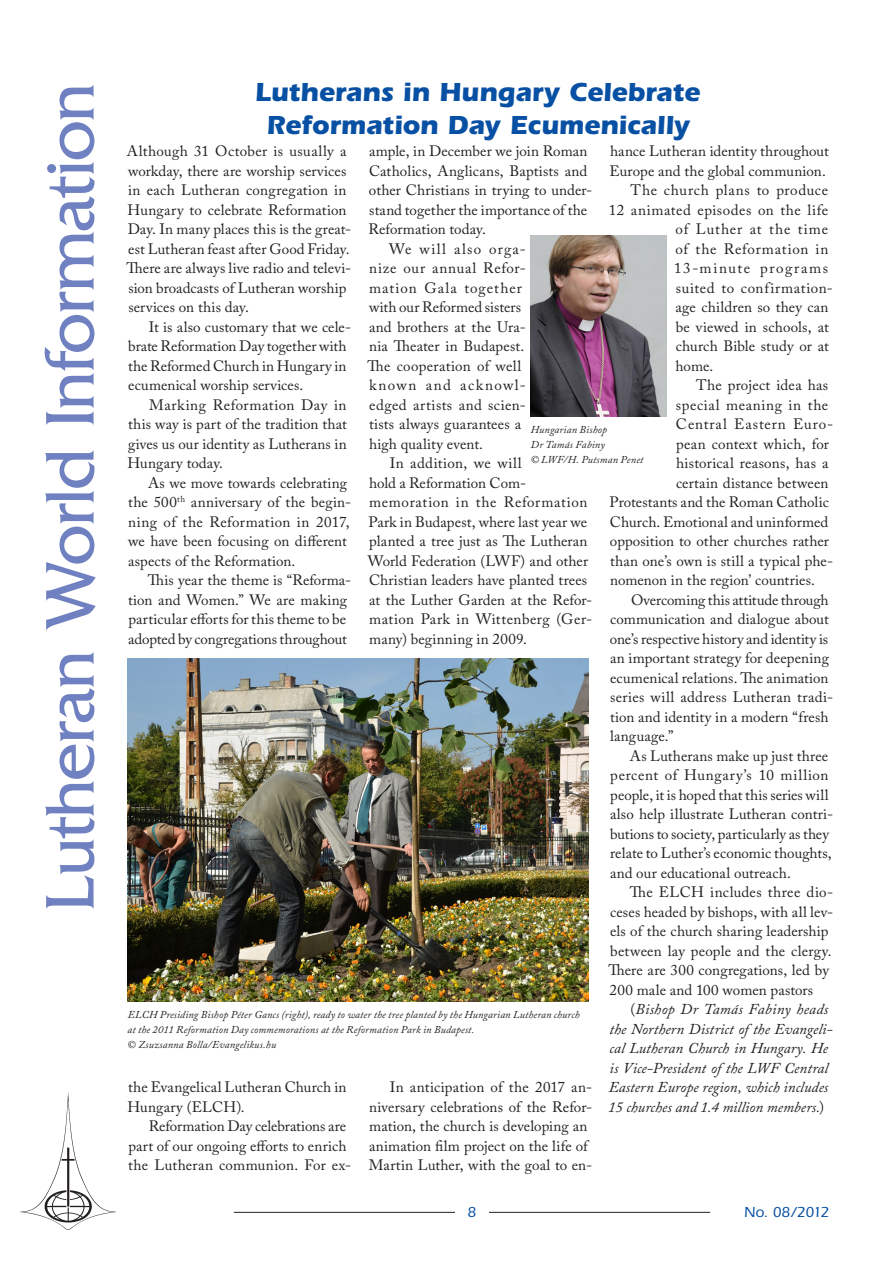
<style>
.page{position:relative;width:893px;height:1263px;background:#fff}
.page>*{position:absolute;margin:0;border:0;box-sizing:border-box;transform-origin:0 0}
.t1{font:72px "Friz Quadrata";letter-spacing:-.02em;color:#6f81c0}
.Heading_1_alt{font:700 27px/33px "Itc Eras";letter-spacing:-.005em;color:#0850a3;text-align:center}
.Normal_first{font:15px/19.5px "Adobe Caslon Pro";letter-spacing:.01em;color:#231f20}
.t2{font:italic 15px/19.5px "Adobe Caslon Pro";letter-spacing:.005em;color:#231f20}
.Normal_first-2{font:15px "Adobe Caslon Pro";letter-spacing:.04em;color:#231f20}
.Normal_first-3{font:15px "Adobe Caslon Pro";letter-spacing:.055em;color:#231f20}
.Normal_first-4{font:15px "Adobe Caslon Pro";letter-spacing:.035em;color:#231f20}
.Normal_first-5{font:15px "Adobe Caslon Pro";letter-spacing:.05em;color:#231f20}
.Normal_first-6{font:15px "Adobe Caslon Pro";letter-spacing:.1em;color:#231f20}
.t3{font:500 15px "Itc Eras";letter-spacing:-.03em;color:#0850a3}
.Captions{font:italic 10.5px/15px "Adobe Caslon Pro";letter-spacing:.015em;color:#231f20}
.s1{font-style:normal}
</style>
<div class="page">
<hr style="left:489px;top:1212px;width:221px;height:1px;background:#231f20">
<hr style="left:234px;top:1212px;width:221px;height:1px;background:#231f20">
<img style="left:20px;top:1092px;width:97px;height:138px">
<img style="left:530px;top:235px;width:136px;height:182px">
<img style="left:128px;top:658px;width:460px;height:343px">
<h1 class="t1" style="left:30px;top:912px;width:830px;rotate:-90deg">Lutheran World Information</h1>
<p class="Heading_1_alt" style="left:255px;top:76px;width:447px">Lutherans in Hungary Celebrate<br>Reformation Day Ecumenically</p>
<p class="Normal_first" style="left:127px;top:141px;width:226px">Although 31 October is usually a workday, there are worship services in each Lutheran congregation in Hungary to celebrate Reformation Day. In many places this is the great&shy;est Lutheran feast after Good Friday.<br>There are always live radio and televi&shy;sion broadcasts of Lutheran worship services on this day.</p>
<p class="Normal_first" style="left:128px;top:317px;width:224px;text-indent:21px">It is also customary that we cele&shy;brate Reformation Day together with the Reformed Church in Hungary in ecumenical worship services.</p>
<p class="Normal_first" style="left:128px;top:395px;width:221px;text-align:justify;text-indent:21px">Marking Reformation Day in this way is part of the tradition that gives us our identity as Lutherans in Hungary today.</p>
<p class="Normal_first" style="left:128px;top:473px;width:225px;text-indent:20px">As we move towards celebrating the 500<sup>th</sup> anniversary of the begin&shy;ning of the Reformation in 2017, we have been focusing on different aspects of the Reformation.</p>
<p class="Normal_first" style="left:128px;top:570px;width:225px;text-indent:20px">This year the theme is “Reforma&shy;tion and Women.” We are making particular efforts for this theme to be adopted by congregations throughout</p>
<p class="Normal_first" style="left:368px;top:141px;width:225px">ample, in December we join Roman<br>Catholics, Anglicans, Baptists and other Christians in trying to under&shy;stand together the importance of the<br>Reformation today.</p>
<p class="Normal_first" style="left:368px;top:239px;width:160px;text-indent:22px">We will also orga&shy;nize our annual Refor&shy;mation Gala together with our Reformed sisters and brothers at the Ura&shy;nia Theater in Budapest.<br>The cooperation of well known and acknowl&shy;edged artists and scien&shy;tists always guarantees a high quality event.</p>
<p class="Normal_first" style="left:368px;top:453px;width:226px;text-indent:22px">In addition, we will<br>hold a Reformation Com&shy;memoration in the Reformation<br>Park in Budapest, where last year we planted a tree just as The Lutheran<br>World Federation (LWF) and other<br>Christian leaders have planted trees at the Luther Garden at the Refor&shy;mation Park in Wittenberg (Ger&shy;many) beginning in 2009.</p>
<p class="Normal_first" style="left:609px;top:141px;width:221px">hance Lutheran identity throughout<br>Europe and the global communion.</p>
<p class="Normal_first-2" style="left:630px;top:181px;width:199px">The church plans to produce</p>
<p class="Normal_first-4" style="left:609px;top:201px;width:221px">12 animated episodes on the life</p>
<p class="Normal_first-3" style="left:675px;top:220px;width:154px">of Luther at the time</p>
<p class="Normal_first-5" style="left:675px;top:240px;width:155px">of the Reformation in</p>
<p class="Normal_first-6" style="left:674px;top:259px;width:156px">13-minute programs</p>
<p class="Normal_first-2" style="left:676px;top:279px;width:159px">suited to confirmation-</p>
<p class="Normal_first" style="left:676px;top:297px;width:154px">age children so they can</p>
<p class="Normal_first" style="left:676px;top:317px;width:155px">be viewed in schools, at</p>
<p class="Normal_first" style="left:676px;top:336px;width:155px">church Bible study or at</p>
<p class="Normal_first" style="left:676px;top:356px;width:39px">home.</p>
<p class="Normal_first" style="left:696px;top:375px;width:134px">The project idea has</p>
<p class="Normal_first-2" style="left:676px;top:396px;width:154px">special meaning in the</p>
<p class="Normal_first-3" style="left:676px;top:415px;width:159px">Central Eastern Euro-</p>
<p class="Normal_first" style="left:676px;top:434px;width:154px">pean context which, for</p>
<p class="Normal_first" style="left:676px;top:453px;width:154px">historical reasons, has a</p>
<p class="Normal_first" style="left:676px;top:473px;width:154px">certain distance between</p>
<p class="Normal_first" style="left:610px;top:492px;width:221px">Protestants and the Roman Catholic</p>
<p class="Normal_first" style="left:610px;top:512px;width:220px">Church. Emotional and uninformed</p>
<p class="Normal_first" style="left:610px;top:531px;width:221px">opposition to other churches rather</p>
<p class="Normal_first" style="left:610px;top:551px;width:224px">than one’s own is still a typical phe-</p>
<p class="Normal_first" style="left:610px;top:570px;width:206px">nomenon in the region’ countries.</p>
<p class="Normal_first" style="left:610px;top:590px;width:225px;text-indent:21px">Overcoming this attitude through communication and dialogue about one’s respective history and identity is an important strategy for deepening ecumenical relations. The animation series will address Lutheran tradi&shy;tion and identity in a modern “fresh language.”</p>
<p class="Normal_first" style="left:610px;top:746px;width:225px;text-indent:20px">As Lutherans make up just three percent of Hungary’s 10 million people, it is hoped that this series will also help illustrate Lutheran contri&shy;butions to society, particularly as they relate to Luther’s economic thoughts, and our educational outreach.</p>
<p class="Normal_first" style="left:609px;top:882px;width:226px;text-indent:21px">The ELCH includes three dio&shy;ceses headed by bishops, with all lev&shy;els of the church sharing leadership between lay people and the clergy.<br>There are 300 congregations, led by 200 male and 100 women pastors</p>
<p class="t2" style="left:608px;top:999px;width:226px;text-indent:22px"><span class="s1">(</span>Bishop Dr Tamás Fabiny heads the Northern District of the Evangeli&shy;cal Lutheran Church in Hungary. He is Vice-President of the LWF Central Eastern Europe region, which includes 15 churches and 1.4 million members.<span class="s1">)</span></p>
<p class="Captions" style="left:531px;top:422px;width:114px">Hungarian Bishop<br>Dr Tamás Fabiny<br>© LWF/H. Putsman Penet</p>
<p class="Captions" style="left:127px;top:1007px;width:454px">ELCH Presiding Bishop Péter Gancs (right), ready to water the tree planted by the Hungarian Lutheran church at the 2011 Reformation Day commemorations at the Reformation Park in Budapest.<br>© Zsuzsanna Bolla/Evangelikus.hu</p>
<p class="Normal_first" style="left:128px;top:1077px;width:220px">the Evangelical Lutheran Church in<br>Hungary (ELCH).</p>
<p class="Normal_first" style="left:128px;top:1116px;width:224px;text-indent:21px">Reformation Day celebrations are part of our ongoing efforts to enrich the Lutheran communion. For ex-</p>
<p class="Normal_first" style="left:369px;top:1077px;width:225px;text-indent:21px">In anticipation of the 2017 an&shy;niversary celebrations of the Refor&shy;mation, the church is developing an animation film project on the life of Martin Luther, with the goal to en-</p>
<p class="t3" style="left:467px;top:1203px;width:10px">8</p>
<p class="t3" style="left:744px;top:1203px;width:87px">No. 08/2012</p>
</div>
